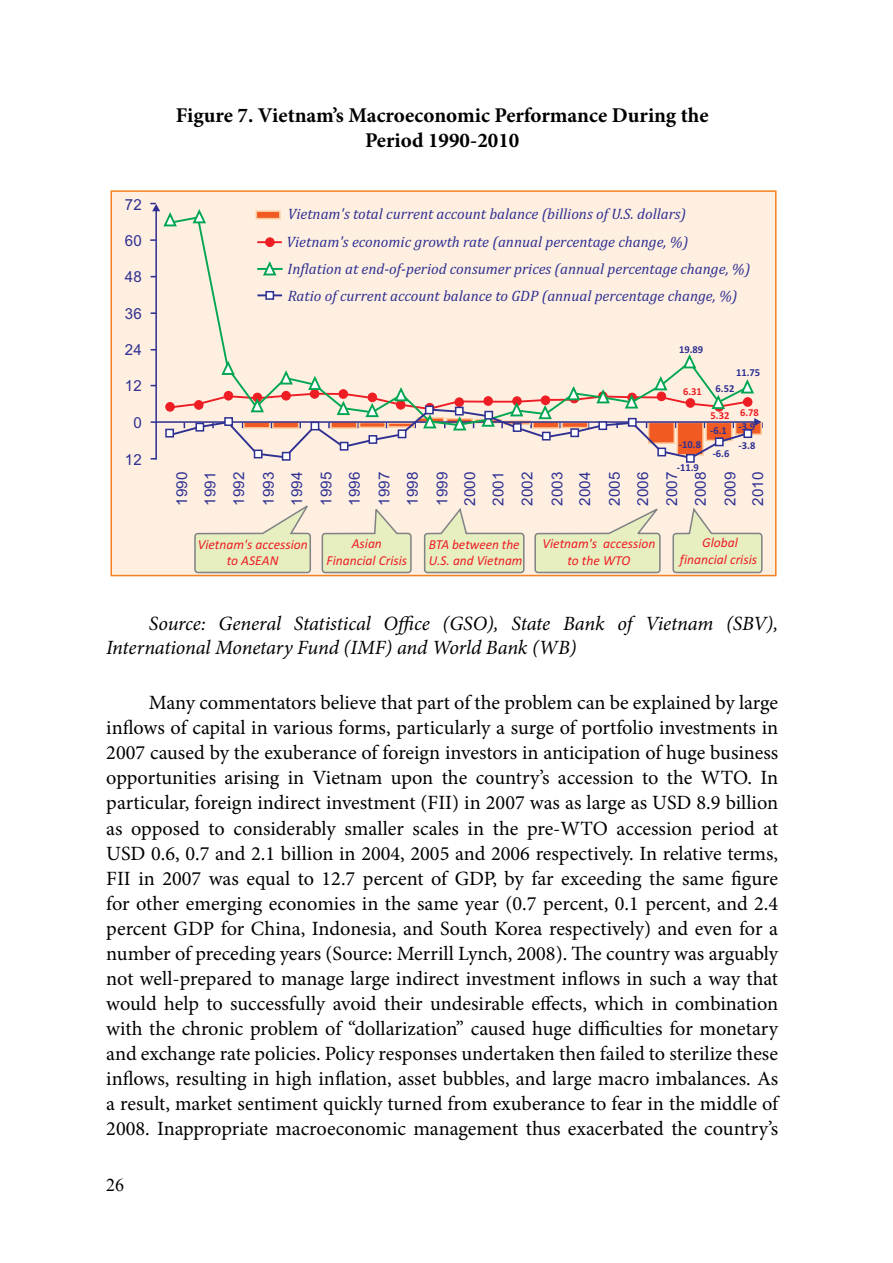
<style>
.page{position:relative;width:893px;height:1263px;background:#fff}
.page>*{position:absolute;margin:0;border:0;box-sizing:border-box;transform-origin:0 0}
.t1{font:700 21px/25.5px "Minion Pro";color:#000;text-align:center}
.t2{font:20.25px/25px "Minion Pro";color:#000;text-align:justify}
.t3{font:italic 20.25px/24.6px "Minion Pro";letter-spacing:-.01em;color:#000}
.t4{font:18px "Times New Roman";color:#000}
.t5{font:italic 15.3px/27.3px "Cambria";color:#2e3092}
.t6{font:15.3px "Vn Arial";color:#2e3092}
.t7{font:15px/29px "Vn Arial";color:#2e3092;text-align:justify}
.t8{font:italic 13.65px/16.8px "Calibri";color:#ed1d24;text-align:center}
.t9{font:700 10.65px "Calibri";color:#2e3092}
.t10{font:700 10.65px "Calibri";color:#ed1d24}
</style>
<div class="page">
<div style="left:111px;top:191px;width:665px;height:384px;background:#ffefe1"></div>
<div style="left:110px;top:190px;width:666px;height:386px;border:2px solid #f58220"></div>
<svg style="left:423px;top:508px;width:102px;height:66px"></svg>
<svg style="left:193px;top:505px;width:119px;height:69px"></svg>
<svg style="left:321px;top:509px;width:91px;height:65px"></svg>
<svg style="left:672px;top:507px;width:91px;height:67px"></svg>
<svg style="left:534px;top:508px;width:128px;height:66px"></svg>
<hr style="left:155px;top:211px;width:2px;height:248px;background:#2e3092">
<svg style="left:150px;top:239px;width:6px;height:2px"></svg>
<div style="left:166px;top:402px;width:8px;height:9px;border:1px solid #ed1d24;border-radius:50%"></div>
<div style="left:256px;top:210px;width:25px;height:9px;background:#f15a22;border:2px solid #fdc99b"></div>
<hr style="left:157px;top:421px;width:598px;height:2px;background:#2e3092">
<svg style="left:178px;top:215px;width:105px;height:137px"></svg>
<svg style="left:150px;top:203px;width:28px;height:25px"></svg>
<svg style="left:192px;top:209px;width:16px;height:16px"></svg>
<svg style="left:168px;top:352px;width:595px;height:108px"></svg>
<svg style="left:165px;top:429px;width:9px;height:8px"></svg>
<div style="left:195px;top:423px;width:9px;height:9px;background:#fff;border:2px solid #2e3092"></div>
<div style="left:224px;top:417px;width:9px;height:9px;background:#fff;border:2px solid #2e3092"></div>
<svg style="left:254px;top:450px;width:9px;height:8px"></svg>
<div style="left:282px;top:452px;width:9px;height:9px;background:#fff;border:2px solid #2e3092"></div>
<svg style="left:311px;top:422px;width:8px;height:8px"></svg>
<svg style="left:340px;top:442px;width:8px;height:9px"></svg>
<div style="left:368px;top:435px;width:9px;height:9px;background:#fff;border:2px solid #2e3092"></div>
<svg style="left:398px;top:429px;width:8px;height:9px"></svg>
<div style="left:425px;top:405px;width:9px;height:9px;background:#fff;border:2px solid #2e3092"></div>
<svg style="left:455px;top:407px;width:9px;height:8px"></svg>
<div style="left:484px;top:411px;width:9px;height:9px;background:#fff;border:2px solid #2e3092"></div>
<svg style="left:513px;top:423px;width:8px;height:9px"></svg>
<svg style="left:542px;top:432px;width:9px;height:8px"></svg>
<div style="left:570px;top:428px;width:9px;height:9px;background:#fff;border:2px solid #2e3092"></div>
<div style="left:598px;top:421px;width:9px;height:9px;background:#fff;border:2px solid #2e3092"></div>
<div style="left:628px;top:418px;width:9px;height:9px;background:#fff;border:2px solid #2e3092"></div>
<svg style="left:657px;top:448px;width:9px;height:8px"></svg>
<div style="left:686px;top:454px;width:9px;height:9px;background:#fff;border:2px solid #2e3092"></div>
<div style="left:715px;top:437px;width:9px;height:9px;background:#fff;border:2px solid #2e3092"></div>
<div style="left:743px;top:429px;width:9px;height:9px;background:#fff;border:2px solid #2e3092"></div>
<hr style="left:257px;top:294px;width:25px;height:2px;background:#2e3092">
<div style="left:265px;top:291px;width:9px;height:9px;background:#fff;border:2px solid #2e3092"></div>
<p class="t6" style="left:125px;top:195px;width:18px">72</p>
<p class="t6" style="left:125px;top:232px;width:18px">60</p>
<p class="t6" style="left:125px;top:268px;width:18px">48</p>
<p class="t6" style="left:125px;top:304px;width:18px">36</p>
<p class="t6" style="left:125px;top:341px;width:18px">24</p>
<p class="t6" style="left:125px;top:377px;width:18px">12</p>
<p class="t6" style="left:134px;top:414px;width:10px">0</p>
<p class="t6" style="left:125px;top:451px;width:18px">12</p>
<p class="t1" style="left:176px;top:102px;width:534px">Figure 7. Vietnam’s Macroeconomic Performance During the<br>Period 1990-2010</p>
<p class="t5" style="left:287px;top:202px;width:465px">Vietnam's total current account balance (billions of U.S. dollars)<br>Vietnam's economic growth rate (annual percentage change, %)<br>Inflation at end-of-period consumer prices (annual percentage change, %)<br>Ratio of current account balance to GDP (annual percentage change, %)</p>
<p class="t9" style="left:679px;top:347px;width:26px">19.89</p>
<p class="t9" style="left:736px;top:369px;width:26px">11.75</p>
<p class="t10" style="left:683px;top:388px;width:20px">6.31</p>
<p class="t9" style="left:715px;top:385px;width:20px">6.52</p>
<p class="t10" style="left:711px;top:412px;width:20px">5.32</p>
<p class="t9" style="left:710px;top:427px;width:18px">-6.1</p>
<p class="t10" style="left:740px;top:409px;width:20px">6.78</p>
<p class="t9" style="left:738px;top:424px;width:18px">-3.9</p>
<p class="t9" style="left:679px;top:441px;width:24px">-10.8</p>
<p class="t9" style="left:739px;top:442px;width:18px">-3.8</p>
<p class="t9" style="left:713px;top:450px;width:18px">-6.6</p>
<p class="t9" style="left:677px;top:464px;width:24px">-11.9</p>
<p class="t7" style="left:167px;top:506px;width:35px;rotate:-90deg">1990<br>1991<br>1992<br>1993<br>1994<br>1995<br>1996<br>1997<br>1998<br>1999</p>
<p class="t7" style="left:455px;top:506px;width:35px;rotate:-90deg">2000<br>2001<br>2002<br>2003</p>
<p class="t7" style="left:570px;top:506px;width:35px;rotate:-90deg">2004<br>2005<br>2006<br>2007<br>2008<br>2009</p>
<p class="t7" style="left:744px;top:506px;width:35px;rotate:-90deg">2010</p>
<p class="t8" style="left:198px;top:537px;width:112px">Vietnam's accession to ASEAN</p>
<p class="t8" style="left:542px;top:536px;width:115px">Vietnam's accession to the WTO</p>
<p class="t8" style="left:680px;top:536px;width:79px">Global financial crisis</p>
<p class="t8" style="left:327px;top:536px;width:82px">Asian<br>Financial Crisis</p>
<p class="t8" style="left:429px;top:537px;width:95px;text-align:left">BTA between the<br>U.S. and Vietnam</p>
<p class="t3" style="left:106px;top:611px;width:673px;text-indent:43px">Source: General Statistical Office (GSO), State Bank of Vietnam (SBV),<br>International Monetary Fund (IMF) and World Bank (WB)</p>
<p class="t2" style="left:106px;top:690px;width:673px;text-indent:43px">Many commentators believe that part of the problem can be explained by large inflows of capital in various forms, particularly a surge of portfolio investments in 2007 caused by the exuberance of foreign investors in anticipation of huge business opportunities arising in Vietnam upon the country’s accession to the WTO. In particular, foreign indirect investment (FII) in 2007 was as large as USD 8.9 billion as opposed to considerably smaller scales in the pre-WTO accession period at USD 0.6, 0.7 and 2.1 billion in 2004, 2005 and 2006 respectively. In relative terms, FII in 2007 was equal to 12.7 percent of GDP, by far exceeding the same figure for other emerging economies in the same year (0.7 percent, 0.1 percent, and 2.4 percent GDP for China, Indonesia, and South Korea respectively) and even for a number of preceding years (Source: Merrill Lynch, 2008). The country was arguably not well-prepared to manage large indirect investment inflows in such a way that would help to successfully avoid their undesirable effects, which in combination with the chronic problem of “dollarization” caused huge difficulties for monetary and exchange rate policies. Policy responses undertaken then failed to sterilize these inflows, resulting in high inflation, asset bubbles, and large macro imbalances. As a result, market sentiment quickly turned from exuberance to fear in the middle of 2008. Inappropriate macroeconomic management thus exacerbated the country’s</p>
<p class="t4" style="left:106px;top:1173px;width:19px">26</p>
</div>
